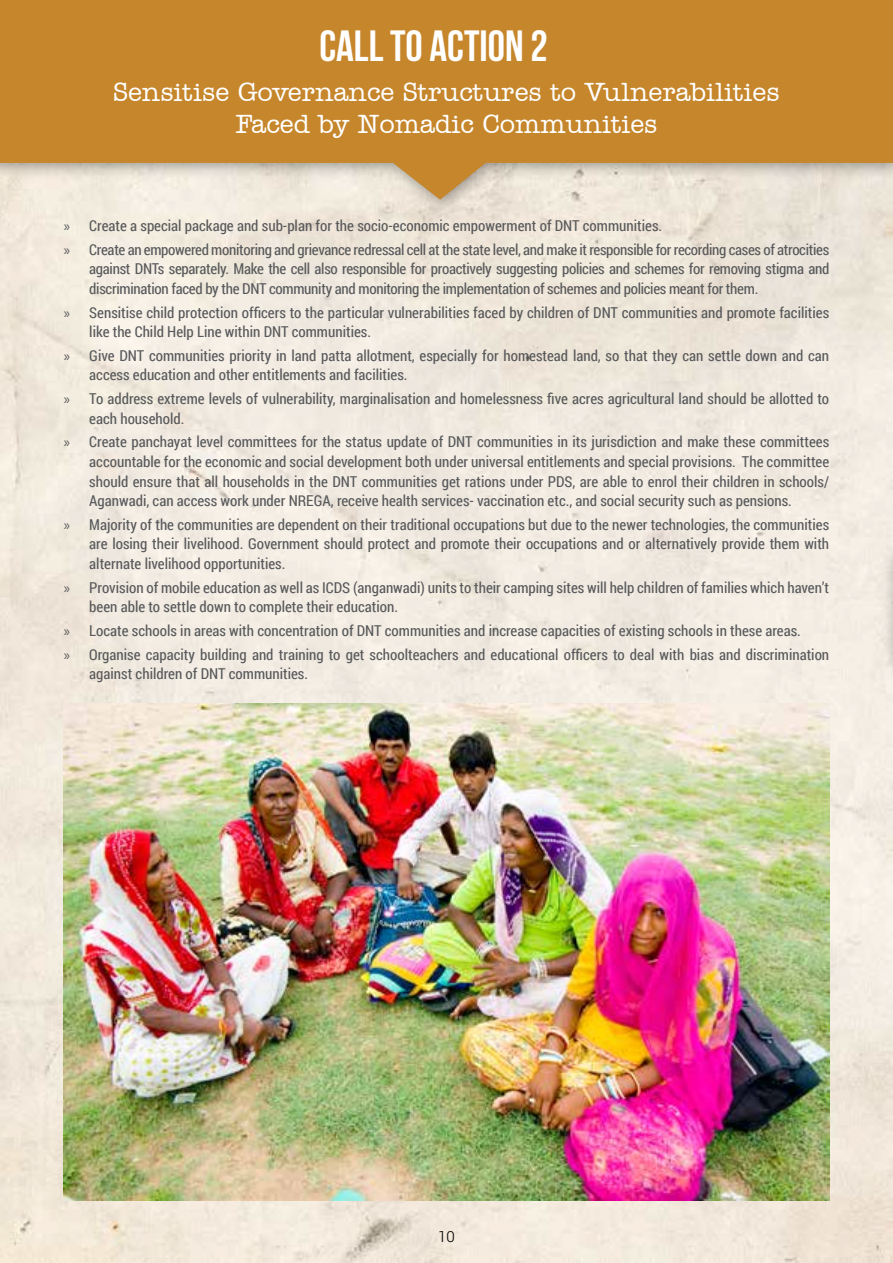
<style>
.page{position:relative;width:893px;height:1263px;background:#fff}
.page>*{position:absolute;margin:0;border:0;box-sizing:border-box;transform-origin:0 0}
.t1{font:700 43.5px "Bebas Neue";color:#fff}
.t2{font:500 27px/32.4px "Amer Typewriter IT Cby BT";color:#fff;text-align:center}
.t3{font:15px/19.5px "Roboto Condensed";color:#58595b}
.t4{font:15px/23.7px "Roboto Condensed";letter-spacing:-.02em;color:#58595b}
.t5{font:300 15px "Roboto";color:#000}
.s1{font-family:"Myriad Pro"}
</style>
<div class="page">
<img style="left:0;top:216px;width:893px;height:1047px">
<div style="left:0;top:0;width:893px;height:216px;background:#000;opacity:.35"></div>
<svg style="left:0;top:0;width:893px;height:200px;fill:#c6862b"></svg>
<img style="left:64px;top:703px;width:765px;height:497px">
<div style="left:881px;top:541px;width:12px;height:138px;background:#000;opacity:.35"></div>
<svg style="left:892px;top:553px;width:1px;height:109px"></svg>
<h1 class="t1" style="left:319px;top:22px;width:230px">CALL TO ACTION 2</h1>
<h2 class="t2" style="left:113px;top:75px;width:668px">Sensitise Governance Structures to Vulnerabilities<br>Faced by Nomadic Communities</h2>
<p class="t4" style="left:64px;top:214px;width:767px"><span class="s1">»</span> Create a special package and sub-plan for the socio-economic empowerment of DNT communities.<br><span class="s1">»</span> Create an empowered monitoring and grievance redressal cell at the state level, and make it responsible for recording cases of atrocities</p>
<p class="t4" style="left:89px;top:259px;width:741px;line-height:19.5px">against DNTs separately. Make the cell also responsible for proactively suggesting policies and schemes for removing stigma and discrimination faced by the DNT community and monitoring the implementation of schemes and policies meant for them.</p>
<p class="t3" style="left:89px;top:302px;width:741px;text-indent:-26px"><span class="s1">»</span> Sensitise child protection officers to the particular vulnerabilities faced by children of DNT communities and promote facilities like the Child Help Line within DNT communities.</p>
<p class="t3" style="left:89px;top:345px;width:741px;text-indent:-26px"><span class="s1">»</span> Give DNT communities priority in land patta allotment, especially for homestead land, so that they can settle down and can access education and other entitlements and facilities.</p>
<p class="t3" style="left:89px;top:389px;width:741px;text-indent:-26px"><span class="s1">»</span> To address extreme levels of vulnerability, marginalisation and homelessness five acres agricultural land should be allotted to each household.</p>
<p class="t3" style="left:89px;top:432px;width:741px;text-align:justify;text-indent:-26px"><span class="s1">»</span> Create panchayat level committees for the status update of DNT communities in its jurisdiction and make these committees accountable for the economic and social development both under universal entitlements and special provisions. The committee should ensure that all households in the DNT communities get rations under PDS, are able to enrol their children in schools/ Aganwadi, can access work under NREGA, receive health services- vaccination etc., and social security such as pensions.</p>
<p class="t3" style="left:89px;top:514px;width:741px;text-align:justify;text-indent:-26px"><span class="s1">»</span> Majority of the communities are dependent on their traditional occupations but due to the newer technologies, the communities are losing their livelihood. Government should protect and promote their occupations and or alternatively provide them with alternate livelihood opportunities.</p>
<p class="t3" style="left:89px;top:577px;width:741px;text-indent:-26px"><span class="s1">»</span> Provision of mobile education as well as ICDS (anganwadi) units to their camping sites will help children of families which haven’t been able to settle down to complete their education.</p>
<p class="t3" style="left:64px;top:618px;width:767px;line-height:23.7px"><span class="s1">»</span> Locate schools in areas with concentration of DNT communities and increase capacities of existing schools in these areas.<br><span class="s1">»</span> Organise capacity building and training to get schoolteachers and educational officers to deal with bias and discrimination</p>
<p class="t3" style="left:89px;top:663px;width:220px">against children of DNT communities.</p>
<p class="t5" style="left:438px;top:1226px;width:18px">10</p>
</div>
